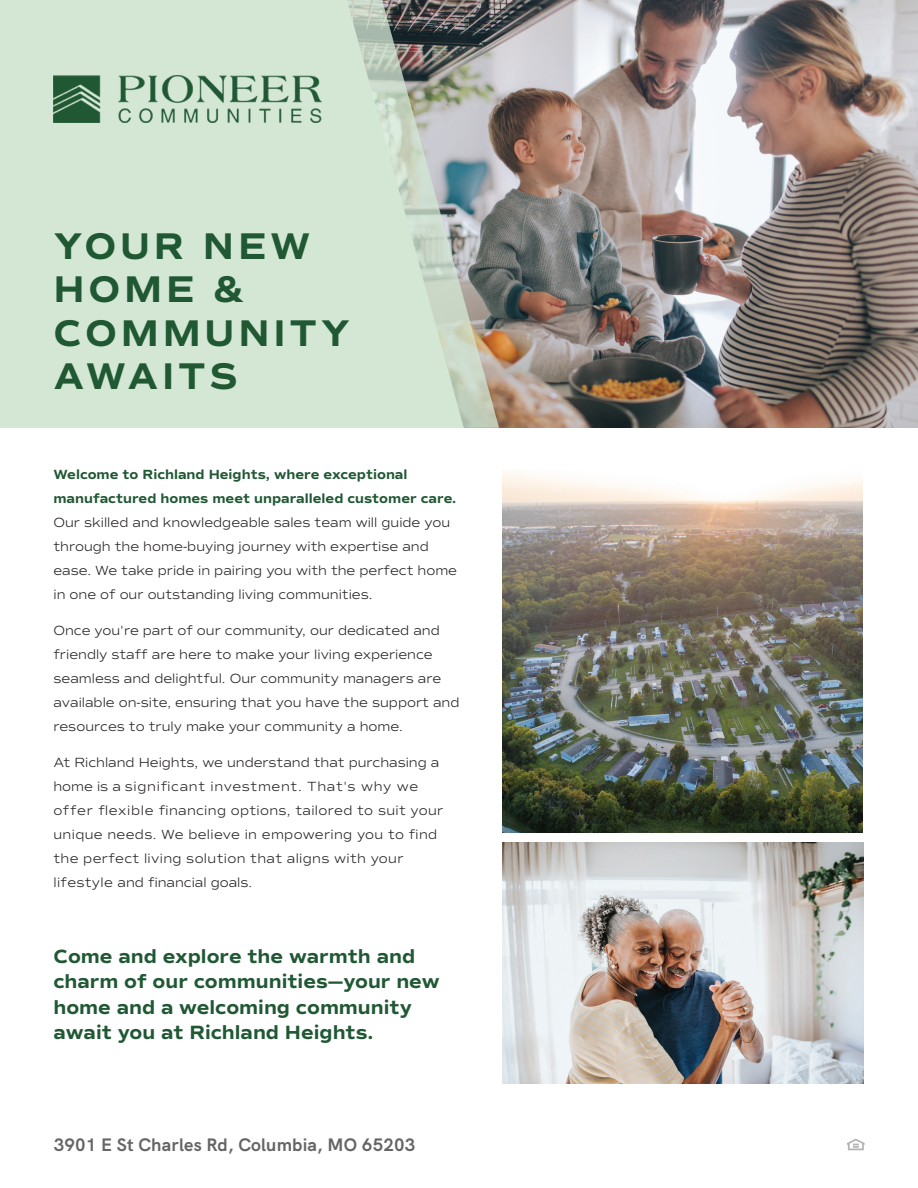
<style>
.page{position:relative;width:918px;height:1188px;background:#fff}
.page>*{position:absolute;margin:0;border:0;box-sizing:border-box;transform-origin:0 0}
.t1{font:700 37.8px/43.3px "Commuters Sans";letter-spacing:.1em;color:#1f5833}
.t2{font:700 19.5px/25.5px "Commuters Sans";color:#205834}
.t3{font:700 18px "HK Grotesk";letter-spacing:.01em;color:#656566}
.t4{font:300 13.5px/24px "Commuters Sans";color:#231f20}
.t5{font:300 13.5px/24px "Commuters Sans";letter-spacing:.025em;color:#231f20}
.t6{font:700 13.5px/24px "Commuters Sans";color:#205834}
</style>
<div class="page">
<img style="left:499px;top:0;width:419px;height:427px">
<div style="left:0;top:0;width:48px;height:428px;background:#d3e7d4"></div>
<svg style="left:48px;top:0;width:451px;height:428px;background:#c7d8c8"></svg>
<svg style="left:847px;top:1139px;width:18px;height:11px"></svg>
<img style="left:54px;top:75px;width:267px;height:48px">
<img style="left:502px;top:472px;width:361px;height:361px">
<img style="left:502px;top:842px;width:361px;height:241px">
<h1 class="t1" style="left:53px;top:225px;width:298px">YOUR NEW<br>HOME &amp;<br>COMMUNITY<br>AWAITS</h1>
<p class="t6" style="left:53px;top:462px;width:405px">Welcome to Richland Heights, where exceptional manufactured homes meet unparalleled customer care.</p>
<p class="t4" style="left:53px;top:510px;width:405px">Our skilled and knowledgeable sales team will guide you through the home-buying journey with expertise and ease. We take pride in pairing you with the perfect home in one of our outstanding living communities.</p>
<p class="t4" style="left:53px;top:618px;width:408px">Once you're part of our community, our dedicated and friendly staff are here to make your living experience seamless and delightful. Our community managers are available on-site, ensuring that you have the support and resources to truly make your community a home.</p>
<p class="t5" style="left:53px;top:750px;width:392px">At Richland Heights, we understand that purchasing a home is a significant investment. That's why we offer flexible financing options, tailored to suit your unique needs. We believe in empowering you to find the perfect living solution that aligns with your lifestyle and financial goals.</p>
<h2 class="t2" style="left:53px;top:944px;width:388px">Come and explore the warmth and charm of our communities—your new home and a welcoming community await you at Richland Heights.</h2>
<h3 class="t3" style="left:54px;top:1131px;width:363px">3901 E St Charles Rd, Columbia, MO 65203</h3>
</div>
